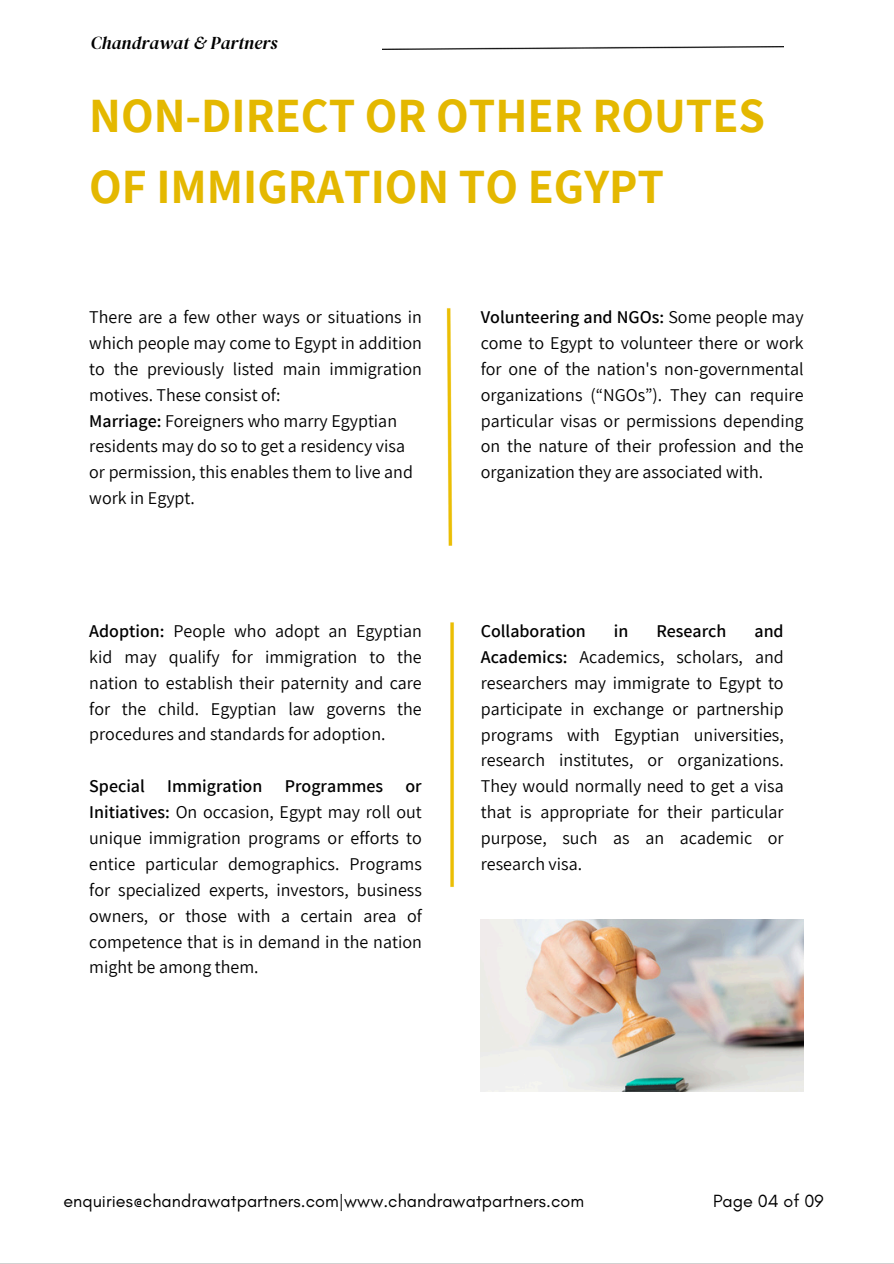
<style>
.page{position:relative;width:894px;height:1264px;background:#fff}
.page>*{position:absolute;margin:0;border:0;box-sizing:border-box;transform-origin:0 0}
.t1{font:700 48px/70.8px "Assistant";color:#e4b800}
.t2{font:18px/25.8px "Assistant";color:#000;text-align:justify}
.t3{font:18px "Glacial Indifference";letter-spacing:.005em;color:#000}
.t4{font:600 18px "Assistant";color:#000}
.t5{font:italic 18px "DM Serif Display";color:#000}
.s1{font-weight:600}
</style>
<div class="page">
<img style="left:480px;top:919px;width:323px;height:172px">
<img style="left:383px;top:46px;width:400px;height:3px">
<p class="t5" style="left:91px;top:30px;width:188px">Chandrawat &amp; Partners</p>
<p class="t1" style="left:89px;top:79px;width:677px">NON-DIRECT OR OTHER ROUTES<br>OF IMMIGRATION TO EGYPT</p>
<p class="t2" style="left:89px;top:303px;width:334px">There are a few other ways or situations in which people may come to Egypt in addition to the previously listed main immigration motives. These consist of:</p>
<p class="t2" style="left:89px;top:407px;width:309px"><span class="s1">Marriage:</span> Foreigners who marry Egyptian</p>
<h1 class="t2" style="left:89px;top:433px;width:317px">residents may do so to get a residency visa</h1>
<p class="t2" style="left:89px;top:459px;width:325px">or permission, this enables them to live and</p>
<p class="t2" style="left:89px;top:484px;width:107px">work in Egypt.</p>
<p class="t2" style="left:89px;top:617px;width:334px"><span class="s1">Adoption:</span> People who adopt an Egyptian kid may qualify for immigration to the nation to establish their paternity and care for the child. Egyptian law governs the procedures and standards for adoption.</p>
<p class="t2" style="left:89px;top:772px;width:334px"><span class="s1">Special Immigration Programmes or Initiatives:</span> On occasion, Egypt may roll out unique immigration programs or efforts to entice particular demographics. Programs for specialized experts, investors, business owners, or those with a certain area of competence that is in demand in the nation might be among them.</p>
<p class="t2" style="left:480px;top:303px;width:324px"><span class="s1">Volunteering and NGOs:</span> Some people may come to Egypt to volunteer there or work for one of the nation's non-governmental organizations (“NGOs”). They can require particular visas or permissions depending on the nature of their profession and the organization they are associated with.</p>
<p class="t2" style="left:480px;top:617px;width:304px;text-indent:273px"><span class="s1">and Academics:</span> Academics, scholars, and researchers may immigrate to Egypt to participate in exchange or partnership programs with Egyptian universities, research institutes, or organizations.<br>They would normally need to get a visa that is appropriate for their particular purpose, such as an academic or research visa.</p>
<p class="t4" style="left:480px;top:618px;width:106px">Collaboration</p>
<p class="t4" style="left:613px;top:618px;width:16px">in</p>
<p class="t4" style="left:656px;top:618px;width:71px">Research</p>
<p class="t3" style="left:63px;top:1189px;width:522px">enquiries@chandrawatpartners.com|www.chandrawatpartners.com</p>
<p class="t3" style="left:712px;top:1189px;width:112px">Page 04 of 09</p>
</div>
